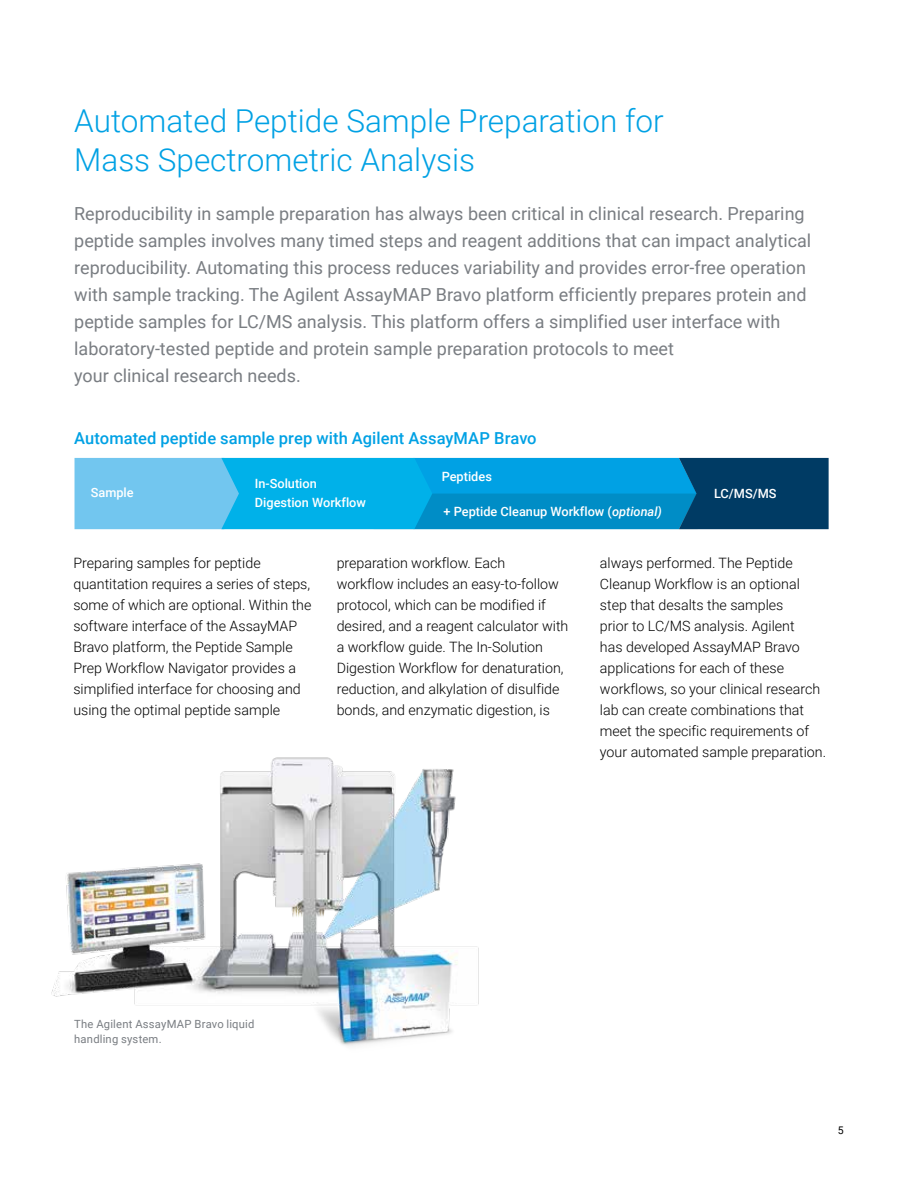
<style>
.page{position:relative;width:918px;height:1188px;background:#fff}
.page>*{position:absolute;margin:0;border:0;box-sizing:border-box;transform-origin:0 0}
.t1{font:300 31.5px/39px "Roboto";color:#00a1e4}
.t2{font:18px/27px "Roboto";color:#797d82}
.t3{font:500 16.5px "Roboto";letter-spacing:.005em;color:#00a1e4}
.t4{font:300 14.25px/21px "Roboto";color:#000}
.t5{font:500 12.75px/18.8px "Roboto";color:#fff}
.t6{font:11.25px/15px "Roboto";letter-spacing:.015em;color:#797d82}
.t7{font:10.5px "Roboto";color:#000}
.s1{font-style:italic}
</style>
<div class="page">
<img style="left:51px;top:757px;width:428px;height:289px">
<svg style="left:75px;top:458px;width:754px;height:71px;background:#1897cb"></svg>
<h1 class="t1" style="left:74px;top:100px;width:591px">Automated Peptide Sample Preparation for<br>Mass Spectrometric Analysis</h1>
<p class="t2" style="left:74px;top:200px;width:739px">Reproducibility in sample preparation has always been critical in clinical research. Preparing peptide samples involves many timed steps and reagent additions that can impact analytical reproducibility. Automating this process reduces variability and provides error-free operation with sample tracking. The Agilent AssayMAP Bravo platform efficiently prepares protein and peptide samples for LC/MS analysis. This platform offers a simplified user interface with laboratory-tested peptide and protein sample preparation protocols to meet<br>your clinical research needs.</p>
<p class="t3" style="left:74px;top:427px;width:464px">Automated peptide sample prep with Agilent AssayMAP Bravo</p>
<p class="t5" style="left:91px;top:483px;width:44px">Sample</p>
<p class="t5" style="left:255px;top:474px;width:113px">In-Solution<br>Digestion Workflow</p>
<p class="t5" style="left:444px;top:502px;width:220px">+ Peptide Cleanup Workflow (<span class="s1">optional)</span></p>
<p class="t5" style="left:442px;top:467px;width:52px">Peptides</p>
<p class="t5" style="left:714px;top:483px;width:64px">LC/MS/MS</p>
<p class="t4" style="left:73px;top:552px;width:240px">Preparing samples for peptide quantitation requires a series of steps, some of which are optional. Within the software interface of the AssayMAP Bravo platform, the Peptide Sample Prep Workflow Navigator provides a simplified interface for choosing and using the optimal peptide sample</p>
<p class="t4" style="left:337px;top:552px;width:233px">preparation workflow. Each<br>workflow includes an easy-to-follow protocol, which can be modified if desired, and a reagent calculator with a workflow guide. The In-Solution Digestion Workflow for denaturation, reduction, and alkylation of disulfide bonds, and enzymatic digestion, is</p>
<p class="t4" style="left:600px;top:552px;width:228px">always performed. The Peptide<br>Cleanup Workflow is an optional step that desalts the samples<br>prior to LC/MS analysis. Agilent<br>has developed AssayMAP Bravo applications for each of these workflows, so your clinical research lab can create combinations that meet the specific requirements of your automated sample preparation.</p>
<p class="t6" style="left:74px;top:1016px;width:182px">The Agilent AssayMAP Bravo liquid handling system.</p>
<p class="t7" style="left:838px;top:1123px;width:7px">5</p>
</div>
